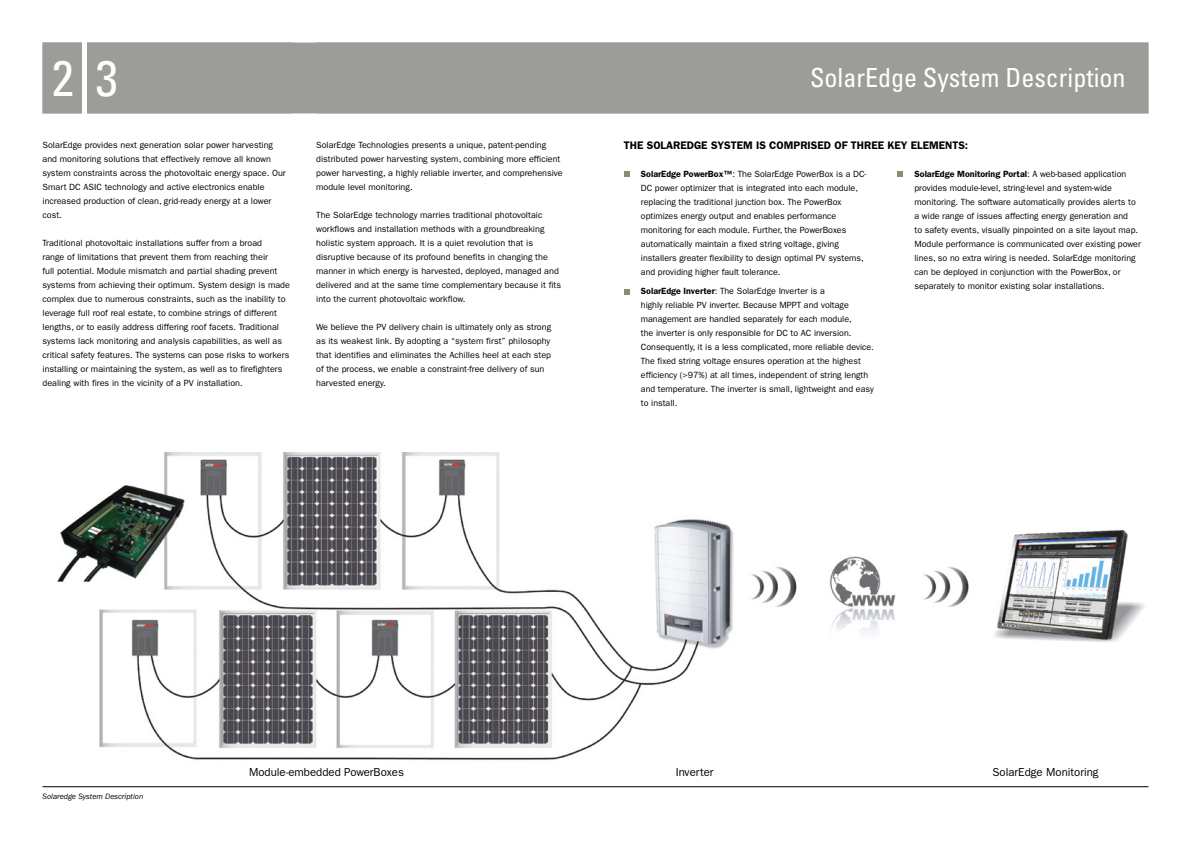
<style>
.page{position:relative;width:1191px;height:842px;background:#fff}
.page>*{position:absolute;margin:0;border:0;box-sizing:border-box;transform-origin:0 0}
.t1{font:condensed 50px "Univers LT Std";color:#fff}
.t2{font:condensed 26.3px "Univers LT Std";color:#fff}
.t3{font:11.5px "ITC Franklin Gothic Std";color:#000}
.t4{font:600 11px "ITC Franklin Gothic Std";color:#000}
.t5{font:9px/14px "ITC Franklin Gothic Std";color:#000}
.t6{font:italic 8px "ITC Franklin Gothic Std";color:#000}
.s1{font-weight:600}
</style>
<div class="page">
<div style="left:43px;top:43px;width:1105px;height:70px;background:#9c9c98"></div>
<img style="left:57px;top:453px;width:1088px;height:307px">
<svg style="left:624px;top:171px;width:5px;height:6px"></svg>
<svg style="left:624px;top:289px;width:5px;height:5px"></svg>
<hr style="left:43px;top:786px;width:1105px;height:1px;background:#000">
<hr style="left:83px;top:31px;width:4px;height:92px;background:#fff">
<svg style="left:897px;top:171px;width:6px;height:6px"></svg>
<h1 class="t1" style="left:52px;top:47px;width:67px">2 3</h1>
<h2 class="t2" style="left:810px;top:61px;width:317px">SolarEdge System Description</h2>
<p class="t5" style="left:43px;top:138px;width:245px">SolarEdge provides next generation solar power harvesting and monitoring solutions that effectively remove all known system constraints across the photovoltaic energy space. Our Smart DC ASIC technology and active electronics enable increased production of clean, grid-ready energy at a lower cost.</p>
<p class="t5" style="left:43px;top:236px;width:249px">Traditional photovoltaic installations suffer from a broad<br>range of limitations that prevent them from reaching their<br>full potential. Module mismatch and partial shading prevent systems from achieving their optimum. System design is made complex due to numerous constraints, such as the inability to leverage full roof real estate, to combine strings of different lengths, or to easily address differing roof facets. Traditional systems lack monitoring and analysis capabilities, as well as critical safety features. The systems can pose risks to workers installing or maintaining the system, as well as to firefighters dealing with fires in the vicinity of a PV installation.</p>
<p class="t5" style="left:316px;top:138px;width:248px">SolarEdge Technologies presents a unique, patent-pending distributed power harvesting system, combining more efficient power harvesting, a highly reliable inverter, and comprehensive module level monitoring.</p>
<p class="t5" style="left:316px;top:208px;width:246px">The SolarEdge technology marries traditional photovoltaic workflows and installation methods with a groundbreaking holistic system approach. It is a quiet revolution that is disruptive because of its profound benefits in changing the manner in which energy is harvested, deployed, managed and delivered and at the same time complementary because it fits into the current photovoltaic workflow.</p>
<p class="t5" style="left:316px;top:320px;width:236px">We believe the PV delivery chain is ultimately only as strong as its weakest link. By adopting a “system first” philosophy that identifies and eliminates the Achilles heel at each step of the process, we enable a constraint-free delivery of sun harvested energy.</p>
<p class="t4" style="left:624px;top:139px;width:109px">The SolarEdge system</p>
<p class="t4" style="left:756px;top:139px;width:214px">is comprised of three key ELEMENTS:</p>
<p class="t5" style="left:641px;top:167px;width:227px"><span class="s1">SolarEdge PowerBox™</span>: The SolarEdge PowerBox is a DC-DC power optimizer that is integrated into each module, replacing the traditional junction box. The PowerBox optimizes energy output and enables performance monitoring for each module. Further, the PowerBoxes automatically maintain a fixed string voltage, giving installers greater flexibility to design optimal PV systems, and providing higher fault tolerance.</p>
<p class="t5" style="left:641px;top:284px;width:235px"><span class="s1">SolarEdge Inverter</span>: The SolarEdge Inverter is a<br>highly reliable PV inverter. Because MPPT and voltage management are handled separately for each module,<br>the inverter is only responsible for DC to AC inversion.<br>Consequently, it is a less complicated, more reliable device.<br>The fixed string voltage ensures operation at the highest efficiency (&gt;97%) at all times, independent of string length and temperature. The inverter is small, lightweight and easy to install.</p>
<p class="t5" style="left:914px;top:167px;width:228px"><span class="s1">SolarEdge Monitoring Portal</span>: A web-based application provides module-level, string-level and system-wide monitoring. The software automatically provides alerts to a wide range of issues affecting energy generation and<br>to safety events, visually pinpointed on a site layout map.<br>Module performance is communicated over existing power lines, so no extra wiring is needed. SolarEdge monitoring can be deployed in conjunction with the PowerBox, or separately to monitor existing solar installations.</p>
<p class="t6" style="left:43px;top:792px;width:102px">Solaredge System Description</p>
<p class="t3" style="left:249px;top:765px;width:156px">Module-embedded PowerBoxes</p>
<p class="t3" style="left:676px;top:765px;width:39px">Inverter</p>
<p class="t3" style="left:992px;top:765px;width:108px">SolarEdge Monitoring</p>
</div>
